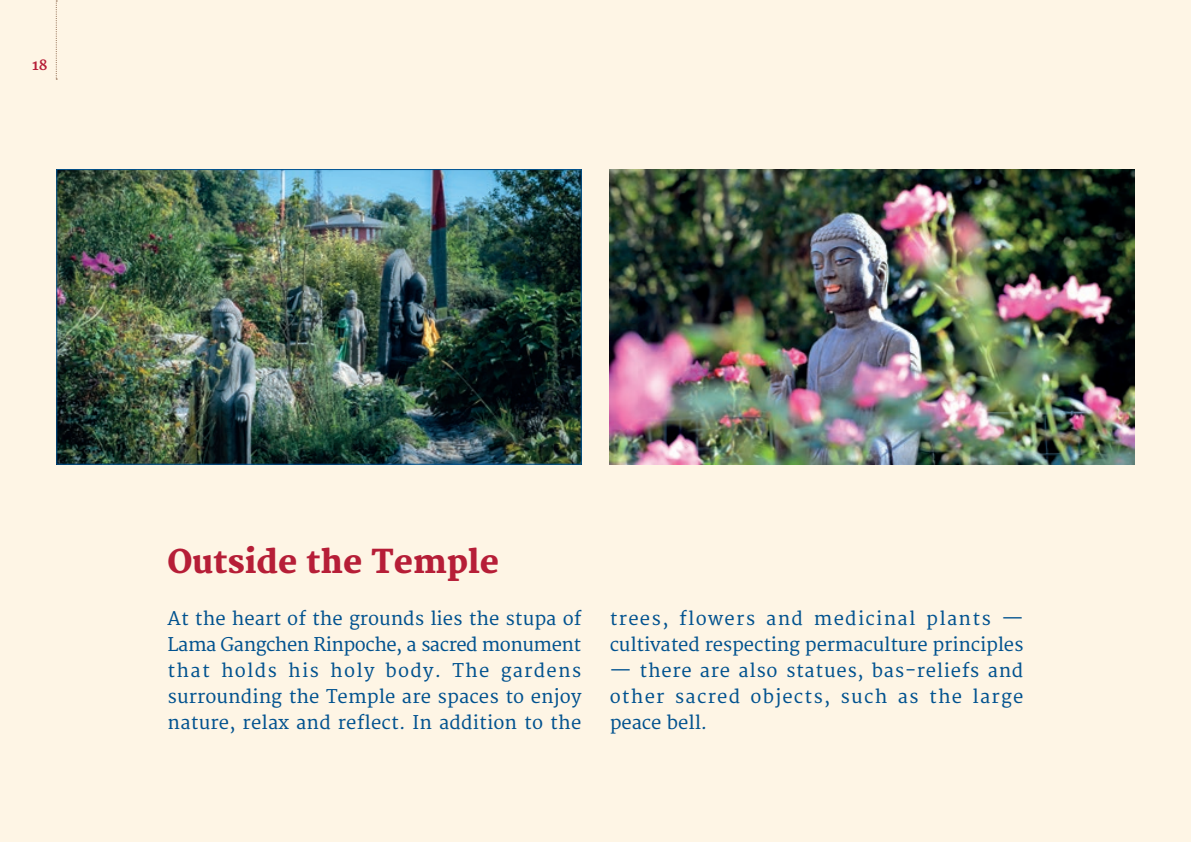
<style>
.page{position:relative;width:1191px;height:842px;background:#fef5e5}
.page>*{position:absolute;margin:0;border:0;box-sizing:border-box;transform-origin:0 0}
.Titolos{font:800 32px "Merriweather";color:#b61e37}
.TEXT_merriweather{font:18.4px/26px "Merriweather";letter-spacing:.01em;color:#01528f;text-align:justify}
.TEXT_merriweather-2{font:18.4px/26px "Merriweather";letter-spacing:-.01em;color:#01528f}
.t1{font:700 14px "Merriweather";color:#b61e37}
</style>
<div class="page">
<svg style="left:56px;top:1px;width:1px;height:79px"></svg>
<img style="left:58px;top:171px;width:521px;height:291px">
<div style="left:56px;top:169px;width:525px;height:295px;border:1px solid #01528f"></div>
<img style="left:610px;top:170px;width:524px;height:294px">
<p class="t1" style="left:32px;top:56px;width:17px">18</p>
<p class="Titolos" style="left:168px;top:543px;width:333px">Outside the Temple</p>
<p class="TEXT_merriweather" style="left:168px;top:607px;width:415px">At the heart of the grounds lies the stupa of Lama Gangchen Rinpoche, a sacred monument that holds his holy body. The gardens surrounding the Temple are spaces to enjoy nature, relax and reflect. In addition to the</p>
<p class="TEXT_merriweather-2" style="left:609px;top:607px;width:415px">trees, flowers and medicinal plants — cultivated respecting permaculture principles</p>
<p class="TEXT_merriweather" style="left:609px;top:659px;width:415px">— there are also statues, bas-reliefs and other sacred objects, such as the large peace bell.</p>
</div>
